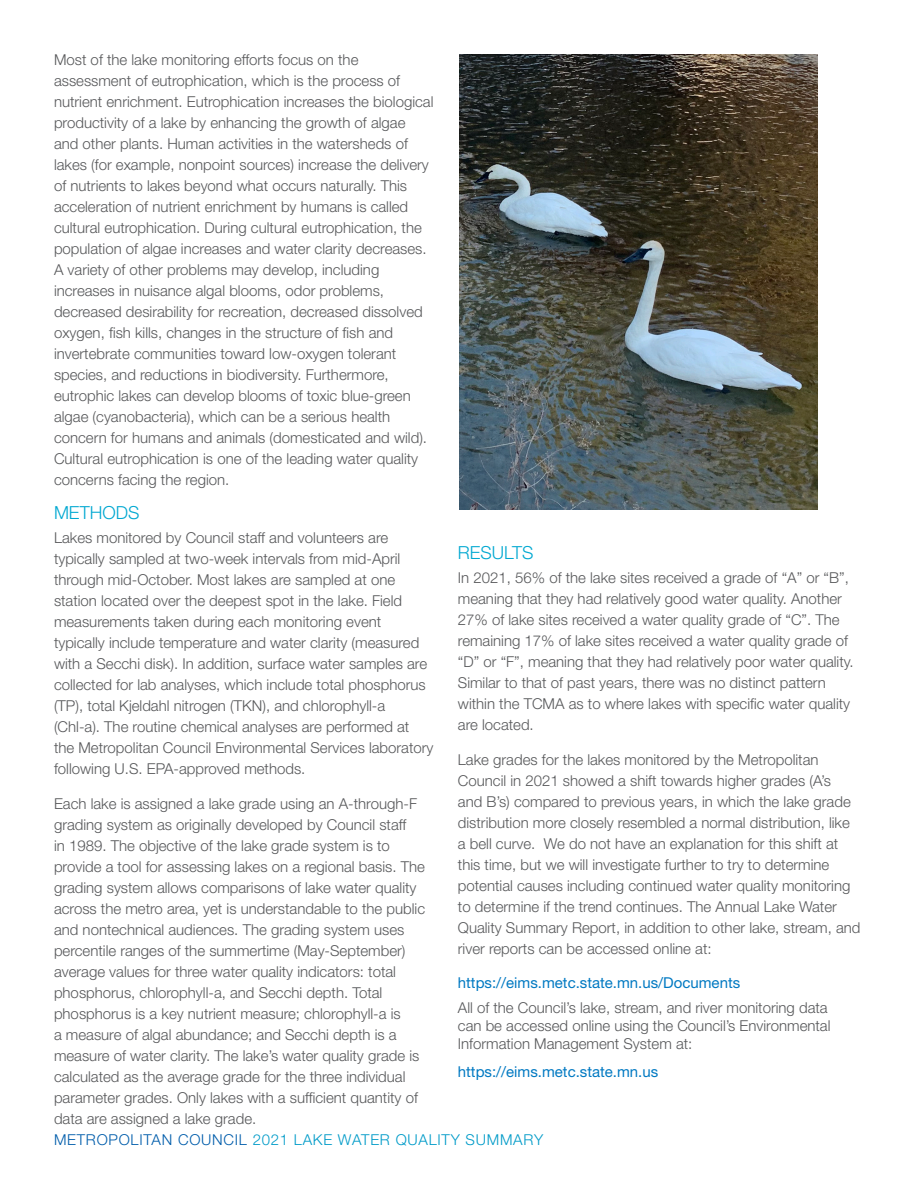
<style>
.page{position:relative;width:918px;height:1188px;background:#fff}
.page>*{position:absolute;margin:0;border:0;box-sizing:border-box;transform-origin:0 0}
.Heading_1{font:300 18px "Helvetica Neue LT Std";color:#00a8d1}
.t1{font:300 15px/21px "Helvetica Neue LT Std";color:#57585a}
.hyperlink{font:15px "Helvetica Neue LT Std";color:#0079c2}
.t2{font:300 15px "Helvetica Neue LT Std";letter-spacing:.05em;color:#009bc8}
.s1{color:#015dab}
</style>
<div class="page">
<img style="left:459px;top:54px;width:359px;height:455px">
<p class="t1" style="left:54px;top:49px;width:381px">Most of the lake monitoring efforts focus on the assessment of eutrophication, which is the process of nutrient enrichment. Eutrophication increases the biological productivity of a lake by enhancing the growth of algae and other plants. Human activities in the watersheds of lakes (for example, nonpoint sources) increase the delivery of nutrients to lakes beyond what occurs naturally. This acceleration of nutrient enrichment by humans is called cultural eutrophication. During cultural eutrophication, the population of algae increases and water clarity decreases.<br>A variety of other problems may develop, including increases in nuisance algal blooms, odor problems, decreased desirability for recreation, decreased dissolved oxygen, fish kills, changes in the structure of fish and invertebrate communities toward low-oxygen tolerant species, and reductions in biodiversity. Furthermore, eutrophic lakes can develop blooms of toxic blue-green algae (cyanobacteria), which can be a serious health concern for humans and animals (domesticated and wild).<br>Cultural eutrophication is one of the leading water quality concerns facing the region.</p>
<p class="Heading_1" style="left:54px;top:502px;width:87px">METHODS</p>
<p class="t1" style="left:54px;top:527px;width:381px">Lakes monitored by Council staff and volunteers are typically sampled at two-week intervals from mid-April through mid-October. Most lakes are sampled at one station located over the deepest spot in the lake. Field measurements taken during each monitoring event typically include temperature and water clarity (measured with a Secchi disk). In addition, surface water samples are collected for lab analyses, which include total phosphorus (TP), total Kjeldahl nitrogen (TKN), and chlorophyll-a (Chl-a). The routine chemical analyses are performed at<br>the Metropolitan Council Environmental Services laboratory following U.S. EPA-approved methods.</p>
<p class="t1" style="left:54px;top:793px;width:373px">Each lake is assigned a lake grade using an A-through-F grading system as originally developed by Council staff<br>in 1989. The objective of the lake grade system is to provide a tool for assessing lakes on a regional basis. The grading system allows comparisons of lake water quality across the metro area, yet is understandable to the public and nontechnical audiences. The grading system uses percentile ranges of the summertime (May-September) average values for three water quality indicators: total phosphorus, chlorophyll-a, and Secchi depth. Total phosphorus is a key nutrient measure; chlorophyll-a is<br>a measure of algal abundance; and Secchi depth is a measure of water clarity. The lake’s water quality grade is calculated as the average grade for the three individual parameter grades. Only lakes with a sufficient quantity of data are assigned a lake grade.</p>
<p class="Heading_1" style="left:458px;top:542px;width:77px">RESULTS</p>
<p class="t1" style="left:458px;top:567px;width:397px">In 2021, 56% of the lake sites received a grade of “A” or “B”, meaning that they had relatively good water quality. Another 27% of lake sites received a water quality grade of “C”. The remaining 17% of lake sites received a water quality grade of “D” or “F”, meaning that they had relatively poor water quality.<br>Similar to that of past years, there was no distinct pattern within the TCMA as to where lakes with specific water quality are located.</p>
<p class="t1" style="left:458px;top:749px;width:404px">Lake grades for the lakes monitored by the Metropolitan Council in 2021 showed a shift towards higher grades (A’s<br>and B’s) compared to previous years, in which the lake grade distribution more closely resembled a normal distribution, like a bell curve. We do not have an explanation for this shift at this time, but we will investigate further to try to determine potential causes including continued water quality monitoring to determine if the trend continues. The Annual Lake Water Quality Summary Report, in addition to other lake, stream, and river reports can be accessed online at:</p>
<p class="hyperlink" style="left:458px;top:974px;width:284px">https://eims.metc.state.mn.us/Documents</p>
<p class="t1" style="left:458px;top:998px;width:374px;line-height:18px">All of the Council’s lake, stream, and river monitoring data can be accessed online using the Council’s Environmental<br>Information Management System at:</p>
<p class="hyperlink" style="left:458px;top:1063px;width:202px">https://eims.metc.state.mn.us</p>
<p class="t2" style="left:54px;top:1130px;width:491px"><span class="s1">METROPOLITAN COUNCIL</span> 2021 LAKE WATER QUALITY SUMMARY</p>
</div>
